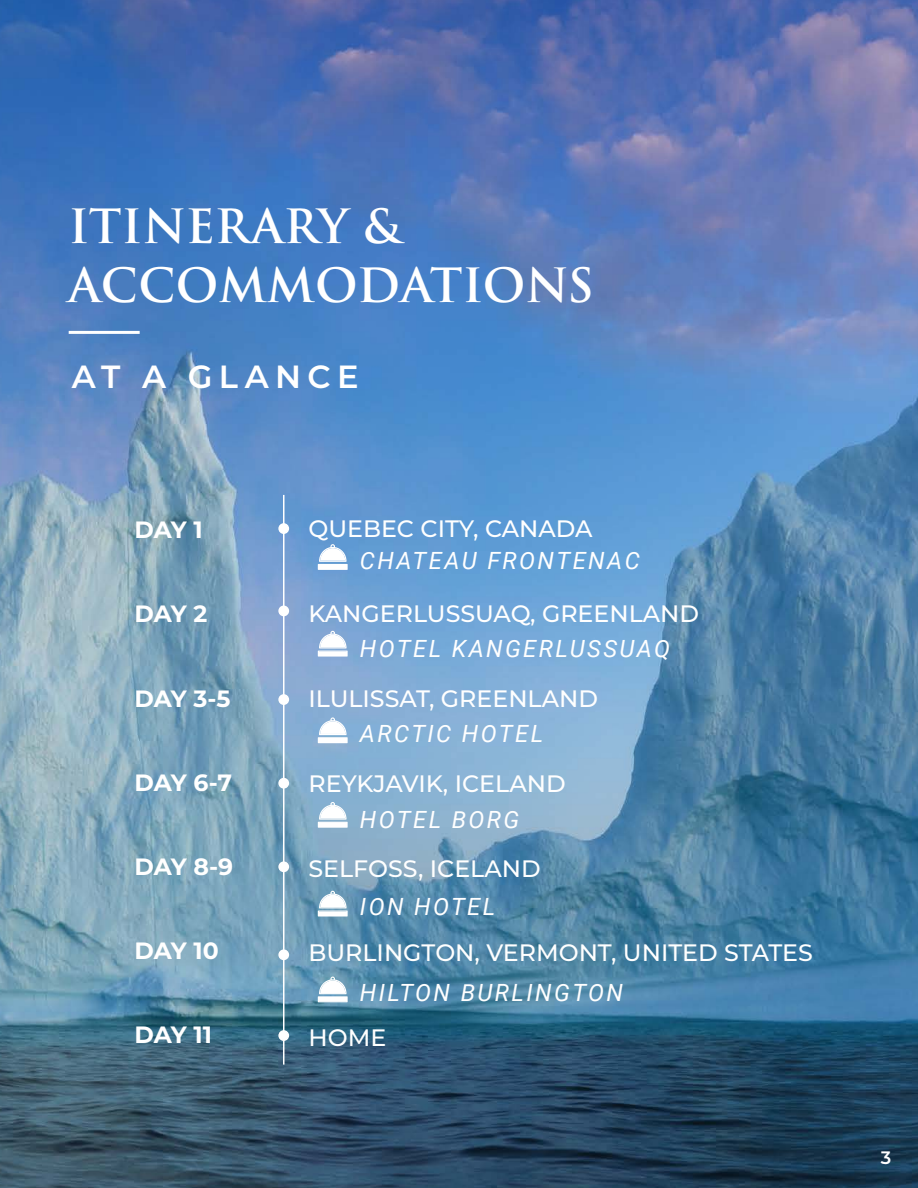
<style>
.page{position:relative;width:918px;height:1188px;background:#fff}
.page>*{position:absolute;margin:0;border:0;box-sizing:border-box;transform-origin:0 0}
.t1{font:600 46.05px/59.2px "Trajan Pro 3";letter-spacing:.005em;color:#fff}
.t2{font:600 32.1px "Montserrat";letter-spacing:.2em;color:#fff}
.t3{font:500 23.7px "Montserrat";color:#fff}
.t4{font:italic 23.7px "Roboto";letter-spacing:.1em;color:#fff}
.t5{font:700 23.55px "Montserrat";letter-spacing:-.01em;color:#fff}
.t6{font:600 18px "Montserrat";color:#fff}
</style>
<div class="page">
<img style="left:0;top:0;width:918px;height:1188px">
<hr style="left:69px;top:331px;width:71px;height:3px;background:#fff">
<svg style="left:318px;top:802px;width:30px;height:26px"></svg>
<hr style="left:319px;top:823px;width:27px;height:3px;background:#fff">
<hr style="left:283px;top:495px;width:2px;height:570px;background:#fff">
<div style="left:279px;top:524px;width:9px;height:9px;background:#fff;border-radius:50%"></div>
<div style="left:278px;top:523px;width:11px;height:11px;border:2px solid #fff;border-radius:50%"></div>
<div style="left:279px;top:606px;width:9px;height:10px;background:#fff;border-radius:50%"></div>
<div style="left:278px;top:606px;width:11px;height:10px;border:2px solid #fff;border-radius:50%"></div>
<div style="left:279px;top:695px;width:9px;height:9px;background:#fff;border-radius:50%"></div>
<div style="left:278px;top:694px;width:11px;height:11px;border:2px solid #fff;border-radius:50%"></div>
<div style="left:279px;top:779px;width:9px;height:9px;background:#fff;border-radius:50%"></div>
<div style="left:278px;top:778px;width:11px;height:11px;border:2px solid #fff;border-radius:50%"></div>
<div style="left:279px;top:862px;width:9px;height:9px;background:#fff;border-radius:50%"></div>
<div style="left:278px;top:861px;width:11px;height:11px;border:2px solid #fff;border-radius:50%"></div>
<div style="left:279px;top:950px;width:9px;height:9px;background:#fff;border-radius:50%"></div>
<div style="left:278px;top:949px;width:11px;height:11px;border:2px solid #fff;border-radius:50%"></div>
<div style="left:279px;top:1031px;width:9px;height:9px;background:#fff;border-radius:50%"></div>
<div style="left:278px;top:1030px;width:11px;height:11px;border:2px solid #fff;border-radius:50%"></div>
<svg style="left:318px;top:544px;width:30px;height:26px"></svg>
<hr style="left:319px;top:565px;width:27px;height:4px;background:#fff">
<svg style="left:318px;top:631px;width:30px;height:26px"></svg>
<hr style="left:319px;top:652px;width:27px;height:3px;background:#fff">
<svg style="left:318px;top:717px;width:30px;height:26px"></svg>
<hr style="left:319px;top:738px;width:27px;height:4px;background:#fff">
<svg style="left:318px;top:891px;width:30px;height:26px"></svg>
<hr style="left:319px;top:912px;width:27px;height:3px;background:#fff">
<svg style="left:318px;top:977px;width:30px;height:25px"></svg>
<hr style="left:319px;top:998px;width:27px;height:3px;background:#fff">
<h1 class="t1" style="left:68px;top:198px;width:527px">ITINERARY &amp;<br>ACCOMMODATIONS</h1>
<h2 class="t2" style="left:72px;top:354px;width:288px">AT A GLANCE</h2>
<p class="t5" style="left:135px;top:513px;width:70px">DAY 1</p>
<p class="t3" style="left:309px;top:512px;width:286px">QUEBEC CITY, CANADA</p>
<p class="t4" style="left:360px;top:544px;width:281px">CHATEAU FRONTENAC</p>
<p class="t5" style="left:135px;top:597px;width:74px">DAY 2</p>
<p class="t3" style="left:309px;top:597px;width:392px">KANGERLUSSUAQ, GREENLAND</p>
<p class="t4" style="left:360px;top:632px;width:312px">HOTEL KANGERLUSSUAQ</p>
<p class="t5" style="left:135px;top:681px;width:97px">DAY 3-5</p>
<p class="t3" style="left:309px;top:682px;width:291px">ILULISSAT, GREENLAND</p>
<p class="t4" style="left:360px;top:716px;width:185px">ARCTIC HOTEL</p>
<p class="t5" style="left:135px;top:765px;width:99px">DAY 6-7</p>
<p class="t3" style="left:309px;top:767px;width:259px">REYKJAVIK, ICELAND</p>
<p class="t4" style="left:360px;top:803px;width:161px">HOTEL BORG</p>
<p class="t5" style="left:135px;top:850px;width:100px">DAY 8-9</p>
<p class="t3" style="left:309px;top:852px;width:234px">SELFOSS, ICELAND</p>
<p class="t4" style="left:360px;top:890px;width:137px">ION HOTEL</p>
<p class="t5" style="left:135px;top:934px;width:86px">DAY 10</p>
<p class="t3" style="left:309px;top:936px;width:506px">BURLINGTON, VERMONT, UNITED STATES</p>
<p class="t4" style="left:360px;top:976px;width:265px">HILTON BURLINGTON</p>
<p class="t5" style="left:135px;top:1018px;width:79px">DAY 11</p>
<p class="t3" style="left:309px;top:1021px;width:79px">HOME</p>
<p class="t6" style="left:881px;top:1144px;width:12px">3</p>
</div>
